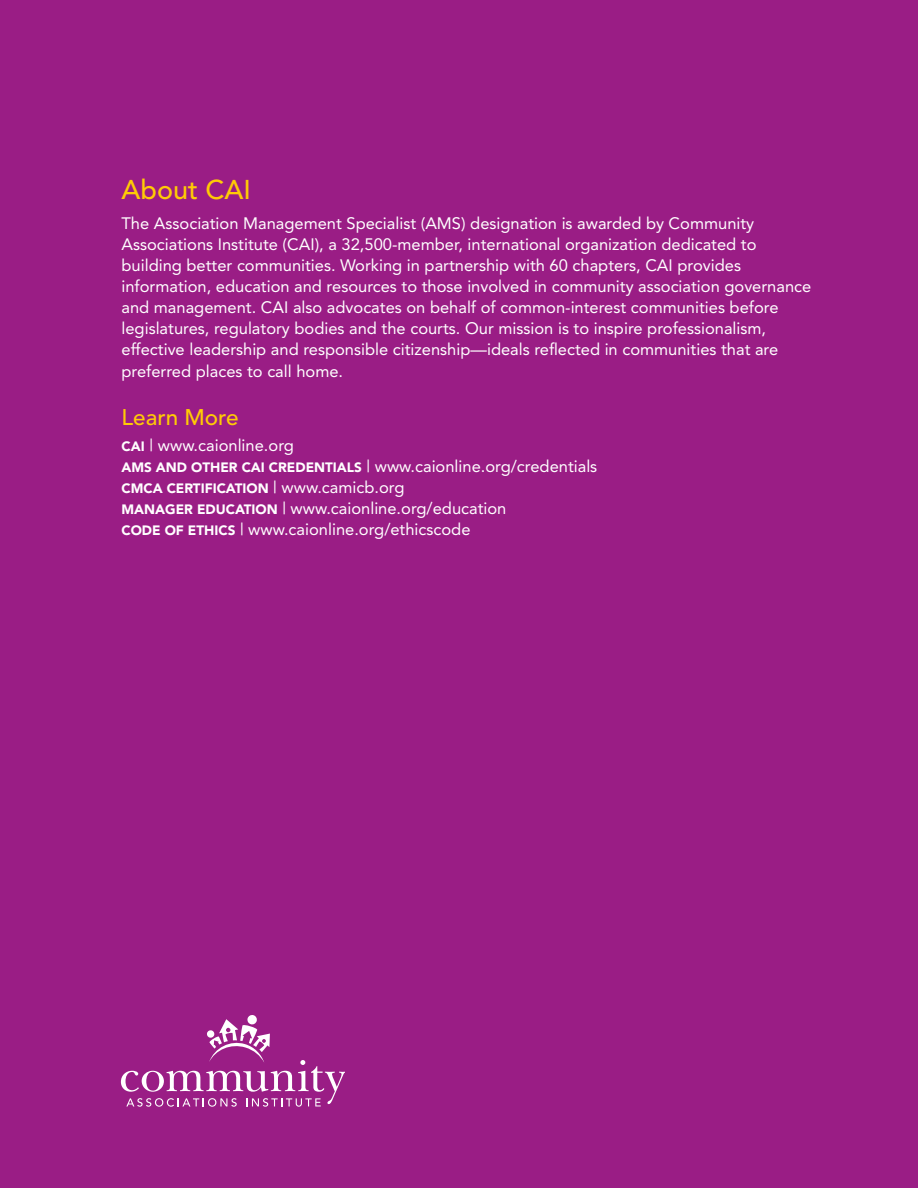
<style>
.page{position:relative;width:918px;height:1188px;background:#9a1d85}
.page>*{position:absolute;margin:0;border:0;box-sizing:border-box;transform-origin:0 0}
.t1{font:500 27px "Avenir";color:#ffcb05}
.t2{font:500 22.5px "Avenir";color:#ffcb05}
.t3{font:16.5px/21.1px "Avenir";color:#fff}
.t4{font:900 13.5px "Avenir";color:#fff}
.s1{font-weight:900;font-size:13.5px}
.s2{font-weight:400;font-size:16.5px}
</style>
<div class="page">
<svg style="left:121px;top:1015px;width:224px;height:92px"></svg>
<h1 class="t1" style="left:122px;top:174px;width:131px">About CAI</h1>
<p class="t3" style="left:122px;top:213px;width:691px">The Association Management Specialist (AMS) designation is awarded by Community Associations Institute (CAI), a 32,500-member, international organization dedicated to building better communities. Working in partnership with 60 chapters, CAI provides information, education and resources to those involved in community association governance and management. CAI also advocates on behalf of common-interest communities before legislatures, regulatory bodies and the courts. Our mission is to inspire professionalism, effective leadership and responsible citizenship—ideals reflected in communities that are preferred places to call home.</p>
<h2 class="t2" style="left:122px;top:404px;width:119px">Learn More</h2>
<p class="t3" style="left:122px;top:434px;width:477px"><span class="s1">CAI</span> | www.caionline.org<br><span class="s1">AMS AND OTHER CAI CREDENTIALS</span> | www.caionline.org/credentials</p>
<p class="t4" style="left:122px;top:480px;width:284px">CMCA CERTIFICATION <span class="s2">| www.camicb.org</span></p>
<p class="t3" style="left:122px;top:497px;width:386px"><span class="s1">MANAGER EDUCATION</span> | www.caionline.org/education<br><span class="s1">CODE OF ETHICS</span> | www.caionline.org/ethicscode</p>
</div>
